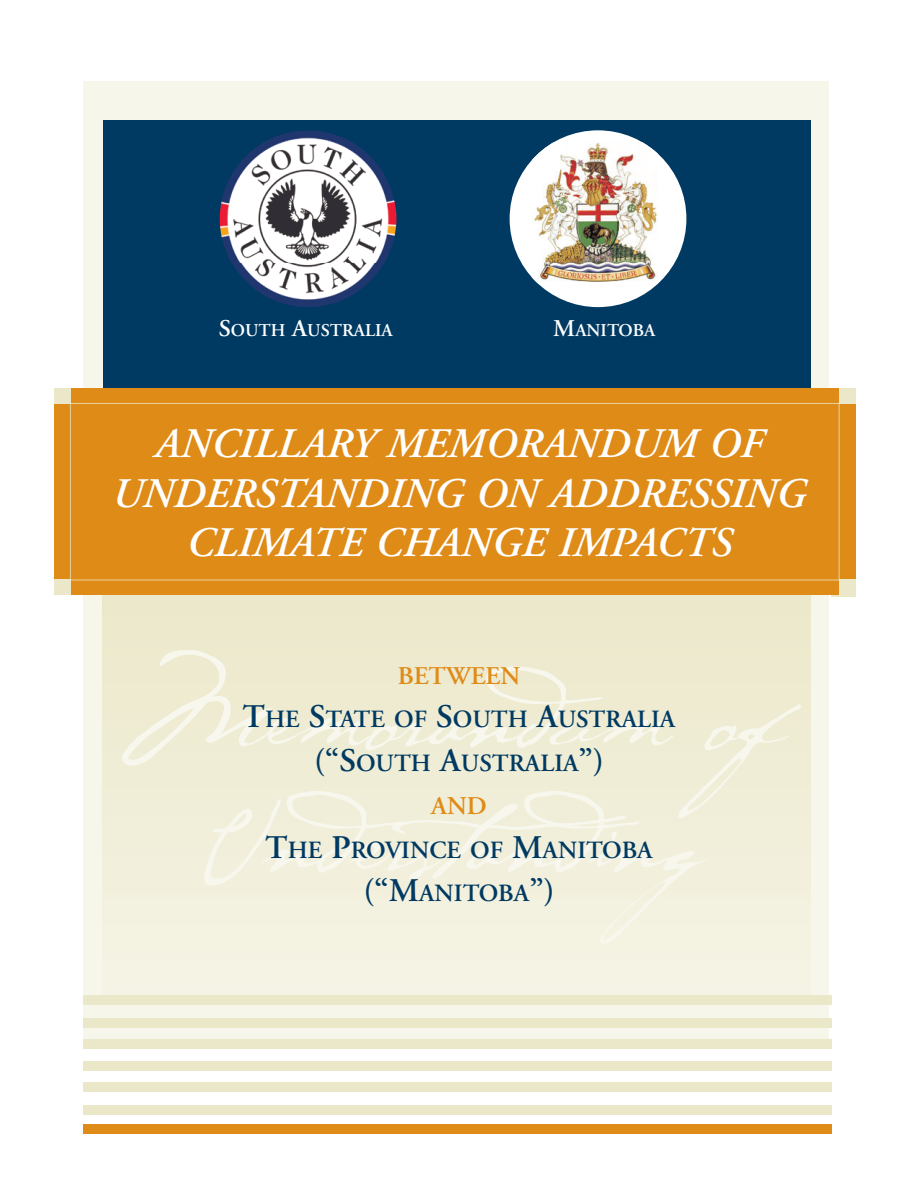
<style>
.page{position:relative;width:918px;height:1188px;background:#fff}
.page>*{position:absolute;margin:0;border:0;box-sizing:border-box;transform-origin:0 0}
.t1{font:italic 600 42px/49.5px "Adobe Garamond";color:#fff;text-align:center}
.t2{font:600 25.5px "Adobe Garamond";color:#df8b17}
.t3{font:600 25.5px "Adobe Garamond";color:#df8b17}
.t4{font:600 24.75px/43.5px "Adobe Garamond";color:#003a62;text-align:center}
.t5{font:600 18px "Adobe Garamond";color:#fff}
.s1{font-size:24px}
.s2{font-size:33px}
</style>
<div class="page">
<div style="left:83px;top:81px;width:746px;height:965px;background:#f7f6eb"></div>
<div style="left:83px;top:1125px;width:749px;height:9px;background:#df8b17"></div>
<div style="left:83px;top:1105px;width:749px;height:10px;background:#ebe7c9"></div>
<div style="left:83px;top:1083px;width:749px;height:9px;background:#ebe7c9"></div>
<div style="left:83px;top:1062px;width:749px;height:9px;background:#ebe7c9"></div>
<div style="left:83px;top:1039px;width:749px;height:10px;background:#ebe7c9"></div>
<div style="left:83px;top:1018px;width:749px;height:10px;background:#ebe7c9"></div>
<div style="left:103px;top:120px;width:708px;height:306px;background:#003a62"></div>
<div style="left:103px;top:564px;width:708px;height:434px;background:linear-gradient(to right,#f0eed8,#f0eed8)"></div>
<div style="left:831px;top:573px;width:24px;height:24px;background:#ebe7c9"></div>
<div style="left:54px;top:389px;width:801px;height:206px;background:#df8b17"></div>
<svg style="left:70px;top:403px;width:769px;height:177px"></svg>
<div style="left:83px;top:996px;width:749px;height:9px;background:#ebe7c9"></div>
<div style="left:54px;top:389px;width:16px;height:15px;background:#ebe7c9"></div>
<div style="left:839px;top:389px;width:17px;height:15px;background:#ebe7c9"></div>
<div style="left:54px;top:580px;width:16px;height:15px;background:#ebe7c9"></div>
<div style="left:839px;top:580px;width:17px;height:15px;background:#ebe7c9"></div>
<img style="left:220px;top:130px;width:176px;height:133px">
<img style="left:232px;top:263px;width:152px;height:44px">
<div style="left:510px;top:130px;width:176px;height:177px;background:#fff;border-radius:50%"></div>
<img style="left:532px;top:142px;width:126px;height:141px">
<svg style="left:204px;top:819px;width:502px;height:125px;fill:#f3f1de"></svg>
<svg style="left:122px;top:650px;width:679px;height:169px;background:#efecd5"></svg>
<p class="t5" style="left:219px;top:321px;width:176px"><span class="s1">S</span>OUTH <span class="s1">A</span>USTRALIA</p>
<p class="t5" style="left:553px;top:321px;width:104px"><span class="s1">M</span>ANITOBA</p>
<h1 class="t1" style="left:112px;top:420px;width:696px">ANCILLARY MEMORANDUM OF<br>UNDERSTANDING ON ADDRESSING<br>CLIMATE CHANGE IMPACTS</h1>
<p class="t2" style="left:398px;top:662px;width:124px">BETWEEN</p>
<p class="t4" style="left:243px;top:698px;width:434px"><span class="s2">T</span>HE <span class="s2">S</span>TATE OF <span class="s2">S</span>OUTH <span class="s2">A</span>USTRALIA <span class="s2">(“S</span>OUTH <span class="s2">A</span>USTRALIA<span class="s2">”)</span></p>
<p class="t3" style="left:431px;top:792px;width:57px">AND</p>
<p class="t4" style="left:265px;top:829px;width:389px"><span class="s2">T</span>HE <span class="s2">P</span>ROVINCE OF <span class="s2">M</span>ANITOBA <span class="s2">(“M</span>ANITOBA<span class="s2">”)</span></p>
</div>
